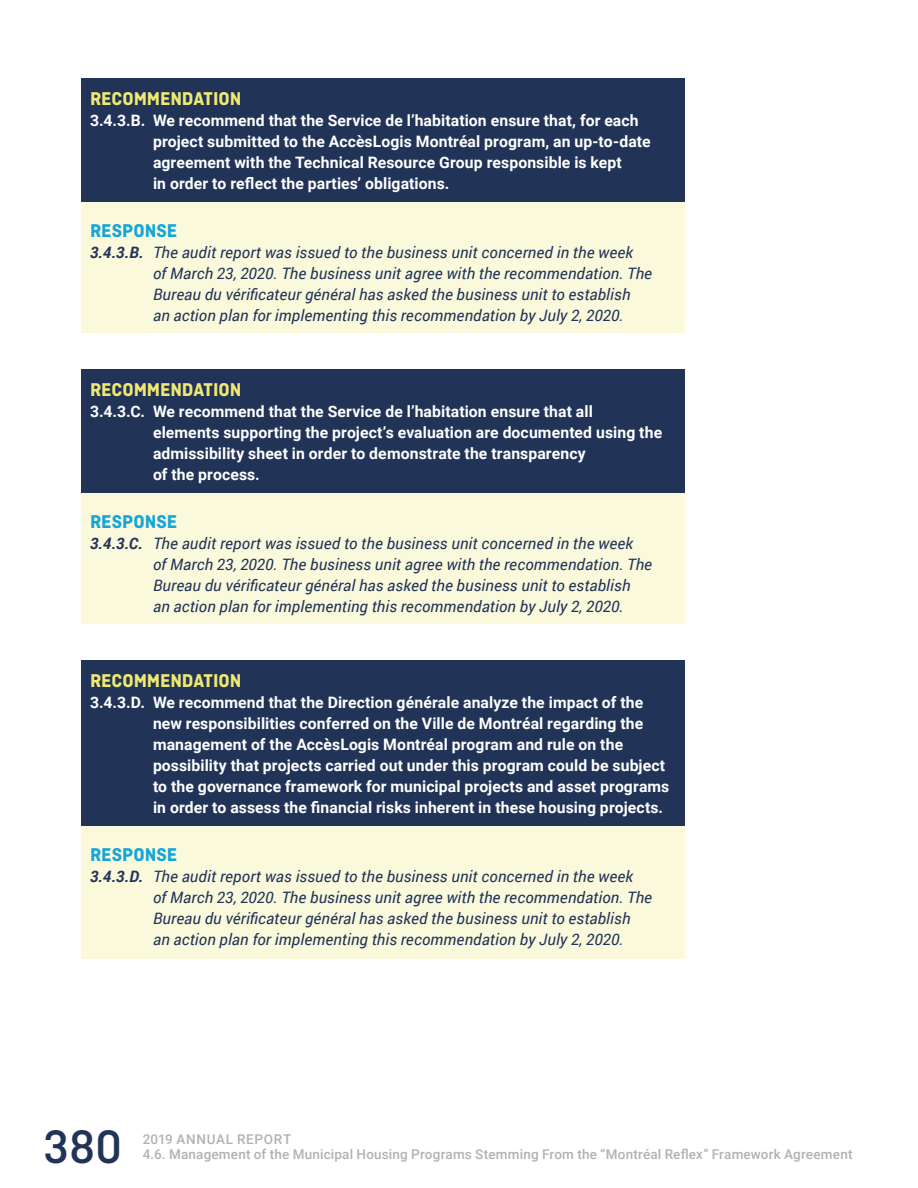
<style>
.page{position:relative;width:918px;height:1188px;background:#fff}
.page>*{position:absolute;margin:0;border:0;box-sizing:border-box;transform-origin:0 0}
.t1{font:500 49.5px "Ciutadella";color:#213458}
.t2{font:700 19.5px "Ciutadella";letter-spacing:-.005em;color:#efe972}
.t3{font:700 19.5px "Ciutadella";color:#15a5da}
.t4{font:700 15.75px/21px "Roboto";letter-spacing:.005em;color:#fff}
.t5{font:italic 15.75px/21px "Roboto";letter-spacing:.005em;color:#213458}
.t6{font:500 13.5px "Roboto";letter-spacing:.015em;color:#b3b2b2}
.t7{font:500 13.5px "Roboto";letter-spacing:.055em;color:#b3b2b2}
.s1{font-weight:700}
</style>
<div class="page">
<div style="left:81px;top:200px;width:604px;height:133px;background:#fbf9dc"></div>
<div style="left:81px;top:490px;width:604px;height:134px;background:#fbf9dc"></div>
<div style="left:81px;top:825px;width:604px;height:133px;background:#fbf9dc"></div>
<div style="left:81px;top:78px;width:604px;height:124px;background:#213458"></div>
<div style="left:81px;top:369px;width:604px;height:124px;background:#213458"></div>
<div style="left:81px;top:660px;width:604px;height:166px;background:#213458"></div>
<p class="t2" style="left:90px;top:87px;width:153px">RECOMMENDATION</p>
<p class="t4" style="left:153px;top:109px;width:499px;text-indent:-63px">3.4.3.B. We recommend that the Service de l’habitation ensure that, for each project submitted to the AccèsLogis Montréal program, an up-to-date agreement with the Technical Resource Group responsible is kept<br>in order to reflect the parties’ obligations.</p>
<p class="t3" style="left:90px;top:219px;width:89px">RESPONSE</p>
<p class="t5" style="left:153px;top:241px;width:501px;text-indent:-63px"><span class="s1">3.4.3.B.</span> The audit report was issued to the business unit concerned in the week<br>of March 23, 2020. The business unit agree with the recommendation. The Bureau du vérificateur général has asked the business unit to establish<br>an action plan for implementing this recommendation by July 2, 2020.</p>
<p class="t2" style="left:90px;top:378px;width:153px">RECOMMENDATION</p>
<p class="t4" style="left:153px;top:400px;width:511px;text-indent:-63px">3.4.3.C. We recommend that the Service de l’habitation ensure that all elements supporting the project’s evaluation are documented using the admissibility sheet in order to demonstrate the transparency<br>of the process.</p>
<p class="t3" style="left:90px;top:510px;width:89px">RESPONSE</p>
<p class="t5" style="left:153px;top:532px;width:501px;text-indent:-63px"><span class="s1">3.4.3.C.</span> The audit report was issued to the business unit concerned in the week<br>of March 23, 2020. The business unit agree with the recommendation. The Bureau du vérificateur général has asked the business unit to establish<br>an action plan for implementing this recommendation by July 2, 2020.</p>
<p class="t2" style="left:90px;top:669px;width:153px">RECOMMENDATION</p>
<p class="t4" style="left:153px;top:691px;width:518px;text-indent:-63px">3.4.3.D. We recommend that the Direction générale analyze the impact of the new responsibilities conferred on the Ville de Montréal regarding the management of the AccèsLogis Montréal program and rule on the possibility that projects carried out under this program could be subject to the governance framework for municipal projects and asset programs in order to assess the financial risks inherent in these housing projects.</p>
<p class="t3" style="left:90px;top:843px;width:89px">RESPONSE</p>
<p class="t5" style="left:153px;top:865px;width:501px;text-indent:-63px"><span class="s1">3.4.3.D.</span> The audit report was issued to the business unit concerned in the week<br>of March 23, 2020. The business unit agree with the recommendation. The Bureau du vérificateur général has asked the business unit to establish<br>an action plan for implementing this recommendation by July 2, 2020.</p>
<h1 class="t1" style="left:43px;top:1119px;width:81px">380</h1>
<p class="t7" style="left:143px;top:1129px;width:150px">2019 ANNUAL REPORT</p>
<p class="t6" style="left:143px;top:1144px;width:711px">4.6. Management of the Municipal Housing Programs Stemming From the “Montréal Reflex” Framework Agreement</p>
</div>
